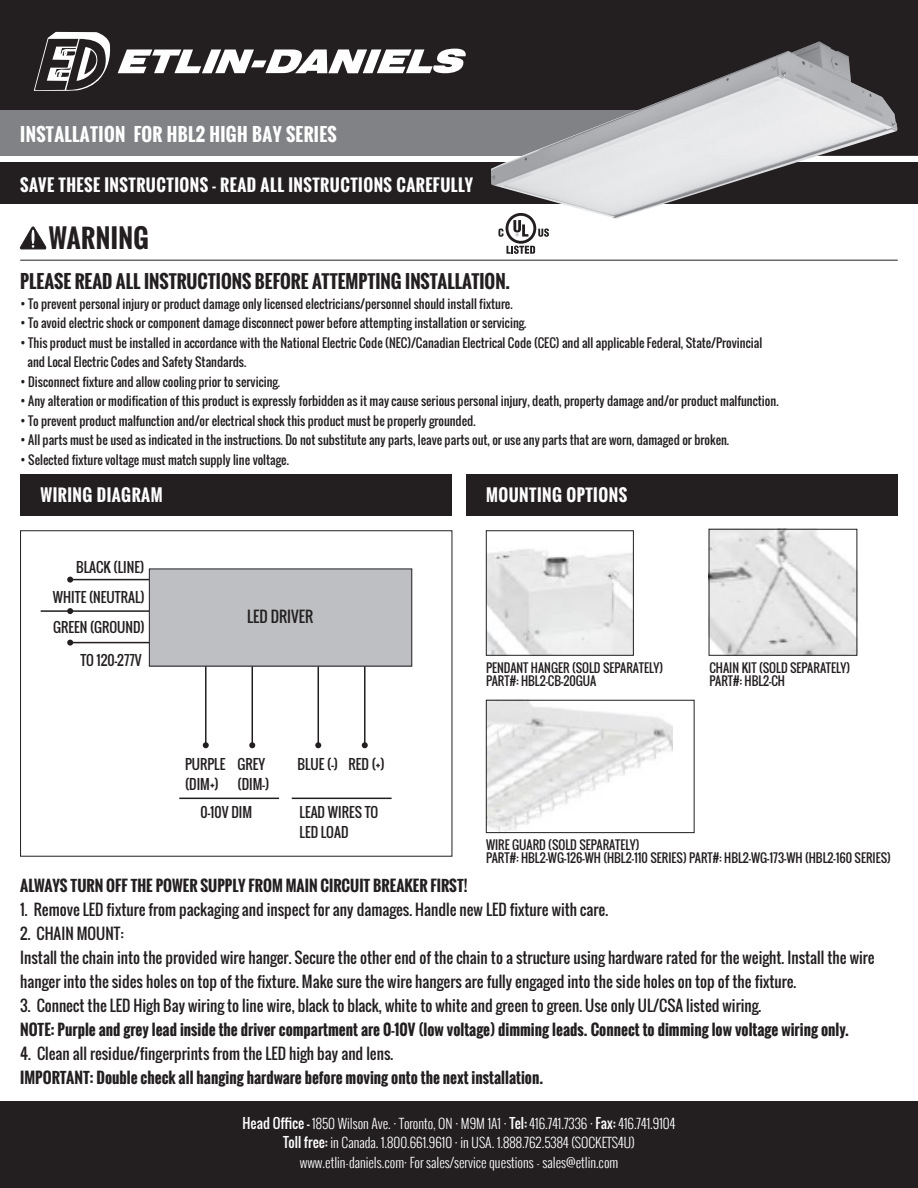
<style>
.page{position:relative;width:918px;height:1188px;background:#fff}
.page>*{position:absolute;margin:0;border:0;box-sizing:border-box;transform-origin:0 0}
.t1{font:700 25.5px "Oswald";letter-spacing:.02em;color:#231f20}
.t2{font:700 18px "Oswald";color:#231f20}
.t3{font:700 18px "Oswald";letter-spacing:.02em;color:#fff}
.t4{font:700 16.5px "Oswald";letter-spacing:.03em;color:#fff}
.t5{font:15px/24px "Oswald";color:#231f20}
.t6{font:700 15px "Oswald";color:#231f20}
.t7{font:300 13.5px "Oswald";color:#fff}
.t8{font:13.5px/19.5px "Oswald";color:#231f20}
.t9{font:12px/19.5px "Oswald";color:#231f20}
.s1{font-weight:400}
</style>
<div class="page">
<div style="left:0;top:46px;width:918px;height:110px;background:#808285"></div>
<div style="left:0;top:0;width:918px;height:109px;background:#231f20"></div>
<svg style="left:34px;top:32px;width:77px;height:59px"></svg>
<svg style="left:118px;top:49px;width:348px;height:24px"></svg>
<svg style="left:897px;top:109px;width:21px;height:47px"></svg>
<div style="left:0;top:163px;width:918px;height:41px;background:#231f20"></div>
<hr style="left:20px;top:260px;width:878px;height:1px;background:#231f20">
<svg style="left:20px;top:227px;width:26px;height:23px"></svg>
<div style="left:20px;top:474px;width:432px;height:42px;background:#231f20"></div>
<div style="left:466px;top:474px;width:432px;height:42px;background:#231f20"></div>
<div style="left:20px;top:530px;width:432px;height:327px;border:1px solid #231f20"></div>
<svg style="left:498px;top:219px;width:51px;height:35px"></svg>
<img style="left:488px;top:549px;width:144px;height:105px">
<div style="left:486px;top:530px;width:148px;height:126px;border:1px solid #231f20"></div>
<img style="left:488px;top:702px;width:184px;height:129px">
<div style="left:486px;top:700px;width:208px;height:133px;border:1px solid #231f20"></div>
<img style="left:711px;top:531px;width:144px;height:123px">
<div style="left:709px;top:529px;width:148px;height:127px;border:1px solid #231f20"></div>
<div style="left:149px;top:569px;width:263px;height:97px;background:#bebfc2"></div>
<hr style="left:70px;top:579px;width:79px;height:1px;background:#231f20">
<svg style="left:67px;top:577px;width:6px;height:6px"></svg>
<hr style="left:70px;top:610px;width:79px;height:2px;background:#231f20">
<svg style="left:67px;top:608px;width:6px;height:6px"></svg>
<hr style="left:70px;top:642px;width:79px;height:1px;background:#231f20">
<svg style="left:67px;top:640px;width:6px;height:6px"></svg>
<hr style="left:205px;top:666px;width:2px;height:79px;background:#231f20">
<svg style="left:203px;top:742px;width:6px;height:6px"></svg>
<hr style="left:252px;top:666px;width:1px;height:79px;background:#231f20">
<svg style="left:249px;top:742px;width:6px;height:6px"></svg>
<hr style="left:318px;top:666px;width:1px;height:79px;background:#231f20">
<svg style="left:315px;top:742px;width:6px;height:6px"></svg>
<hr style="left:364px;top:666px;width:2px;height:79px;background:#231f20">
<svg style="left:362px;top:742px;width:6px;height:6px"></svg>
<hr style="left:41px;top:610px;width:32px;height:2px;background:#231f20">
<hr style="left:179px;top:798px;width:100px;height:1px;background:#231f20">
<hr style="left:292px;top:798px;width:100px;height:1px;background:#231f20">
<img style="left:491px;top:42px;width:406px;height:177px">
<div style="left:0;top:1101px;width:917px;height:87px;background:#231f20"></div>
<p class="t3" style="left:20px;top:121px;width:318px">INSTALLATION FOR HBL2 HIGH BAY SERIES</p>
<p class="t4" style="left:20px;top:172px;width:454px">SAVE THESE INSTRUCTIONS - READ ALL INSTRUCTIONS CAREFULLY</p>
<p class="t1" style="left:49px;top:219px;width:102px">WARNING</p>
<p class="t2" style="left:20px;top:268px;width:492px">PLEASE READ ALL INSTRUCTIONS BEFORE ATTEMPTING INSTALLATION.</p>
<p class="t9" style="left:20px;top:294px;width:494px">• To prevent personal injury or product damage only licensed electricians/personnel should install fixture.</p>
<p class="t9" style="left:20px;top:314px;width:508px">• To avoid electric shock or component damage disconnect power before attempting installation or servicing.</p>
<p class="t9" style="left:28px;top:333px;width:736px;text-indent:-7px">• This product must be installed in accordance with the National Electric Code (NEC)/Canadian Electrical Code (CEC) and all applicable Federal, State/Provincial and Local Electric Codes and Safety Standards.</p>
<p class="t9" style="left:20px;top:372px;width:261px">• Disconnect fixture and allow cooling prior to servicing.</p>
<p class="t9" style="left:20px;top:392px;width:760px">• Any alteration or modification of this product is expressly forbidden as it may cause serious personal injury, death, property damage and/or product malfunction.</p>
<p class="t9" style="left:20px;top:411px;width:457px">• To prevent product malfunction and/or electrical shock this product must be properly grounded.</p>
<p class="t9" style="left:20px;top:431px;width:710px">• All parts must be used as indicated in the instructions. Do not substitute any parts, leave parts out, or use any parts that are worn, damaged or broken.</p>
<p class="t9" style="left:20px;top:450px;width:270px">• Selected fixture voltage must match supply line voltage.</p>
<p class="t4" style="left:40px;top:482px;width:124px">WIRING DIAGRAM</p>
<p class="t4" style="left:486px;top:482px;width:143px">MOUNTING OPTIONS</p>
<p class="t8" style="left:76px;top:558px;width:70px">BLACK (LINE)</p>
<p class="t8" style="left:53px;top:588px;width:93px">WHITE (NEUTRAL)</p>
<p class="t8" style="left:53px;top:618px;width:93px">GREEN (GROUND)</p>
<p class="t8" style="left:80px;top:650px;width:63px">TO 120-277V</p>
<p class="t5" style="left:247px;top:605px;width:68px">LED DRIVER</p>
<p class="t8" style="left:185px;top:755px;width:42px">PURPLE</p>
<p class="t8" style="left:185px;top:774px;width:35px">(DIM+)</p>
<p class="t8" style="left:238px;top:755px;width:29px">GREY</p>
<p class="t8" style="left:238px;top:774px;width:33px">(DIM-)</p>
<p class="t8" style="left:298px;top:755px;width:42px">BLUE (-)</p>
<p class="t8" style="left:349px;top:755px;width:38px">RED (+)</p>
<p class="t8" style="left:201px;top:803px;width:53px">0-10V DIM</p>
<p class="t8" style="left:300px;top:803px;width:80px">LEAD WIRES TO<br>LED LOAD</p>
<p class="t9" style="left:486px;top:658px;width:179px">PENDANT HANGER (SOLD SEPARATELY)</p>
<p class="t9" style="left:486px;top:671px;width:112px">PART#: HBL2-CB-20GUA</p>
<p class="t9" style="left:710px;top:658px;width:142px">CHAIN KIT (SOLD SEPARATELY)</p>
<p class="t9" style="left:710px;top:671px;width:77px">PART#: HBL2-CH</p>
<p class="t9" style="left:486px;top:835px;width:155px">WIRE GUARD (SOLD SEPARATELY)</p>
<p class="t9" style="left:486px;top:848px;width:407px">PART#: HBL2-WG-126-WH (HBL2-110 SERIES) PART#: HBL2-WG-173-WH (HBL2-160 SERIES)</p>
<p class="t6" style="left:20px;top:874px;width:449px">ALWAYS TURN OFF THE POWER SUPPLY FROM MAIN CIRCUIT BREAKER FIRST!</p>
<p class="t5" style="left:20px;top:898px;width:590px">1. Remove LED fixture from packaging and inspect for any damages. Handle new LED fixture with care.</p>
<p class="t5" style="left:20px;top:922px;width:105px">2. CHAIN MOUNT:</p>
<p class="t5" style="left:20px;top:946px;width:856px">Install the chain into the provided wire hanger. Secure the other end of the chain to a structure using hardware rated for the weight. Install the wire hanger into the sides holes on top of the fixture. Make sure the wire hangers are fully engaged into the side holes on top of the fixture.</p>
<p class="t5" style="left:20px;top:994px;width:743px">3. Connect the LED High Bay wiring to line wire, black to black, white to white and green to green. Use only UL/CSA listed wiring.</p>
<p class="t6" style="left:20px;top:1018px;width:830px">NOTE: Purple and grey lead inside the driver compartment are 0-10V (low voltage) dimming leads. Connect to dimming low voltage wiring only.</p>
<p class="t5" style="left:20px;top:1042px;width:374px">4. Clean all residue/fingerprints from the LED high bay and lens.</p>
<p class="t6" style="left:20px;top:1066px;width:524px">IMPORTANT: Double check all hanging hardware before moving onto the next installation.</p>
<p class="t7" style="left:243px;top:1113px;width:434px"><span class="s1">Head Office -</span> 1850 Wilson Ave. · Toronto, ON · M9M 1A1 · <span class="s1">Tel:</span> 416.741.7336 · <span class="s1">Fax:</span> 416.741.9104</p>
<p class="t7" style="left:283px;top:1133px;width:353px"><span class="s1">Toll free:</span> in Canada. 1.800.661.9610 · in USA. 1.888.762.5384 (SOCKETS4U)</p>
<p class="t7" style="left:300px;top:1152px;width:320px">www.etlin-daniels.com· For sales/service questions - sales@etlin.com</p>
</div>
